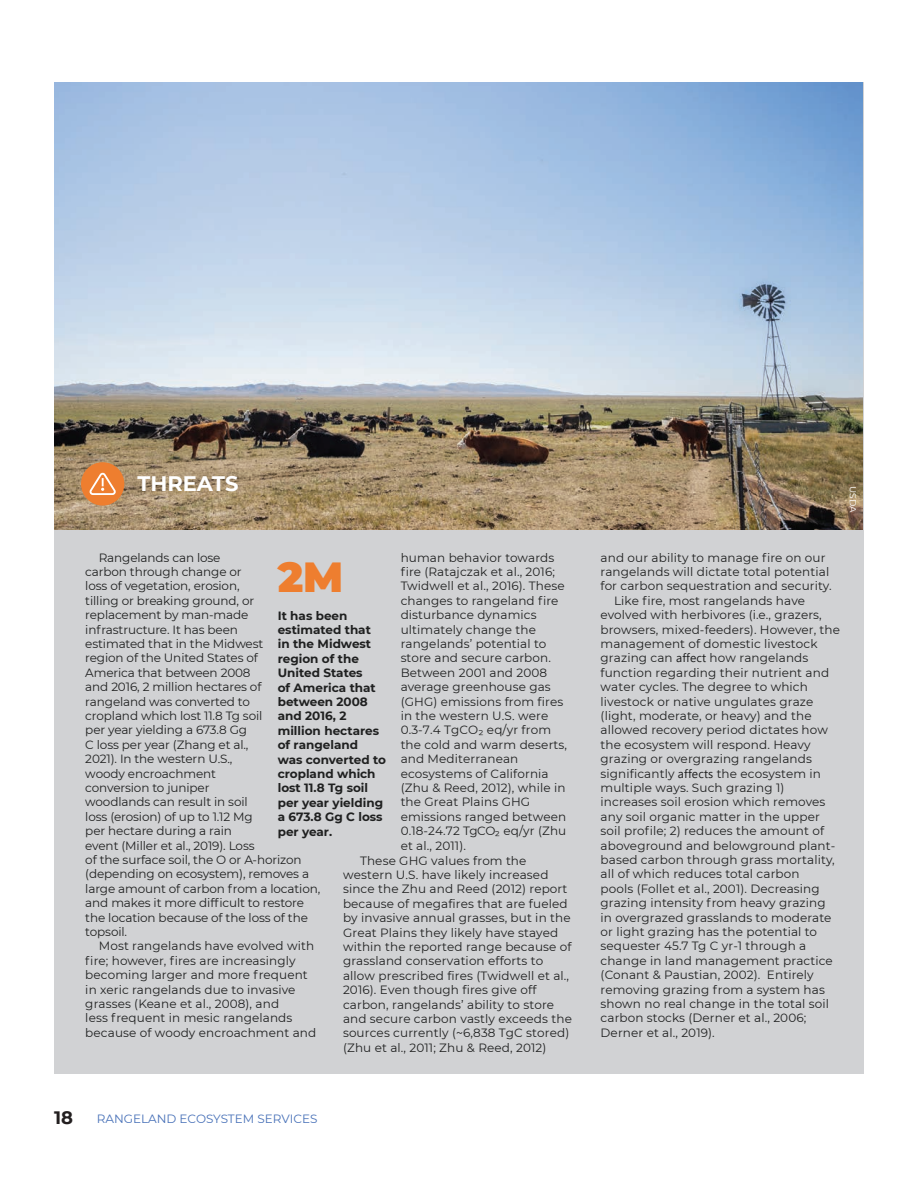
<style>
.page{position:relative;width:918px;height:1188px;background:#fff}
.page>*{position:absolute;margin:0;border:0;box-sizing:border-box;transform-origin:0 0}
.t1{font:900 42px "Montserrat";color:#ee7e2f}
.t2{font:700 21px "Montserrat";color:#fff}
.t3{font:700 18px "Montserrat";color:#231f20}
.t4{font:12px/14.4px "Montserrat";letter-spacing:.01em;color:#1f2020}
.t5{font:12px/14.4px "Montserrat";letter-spacing:-.01em;color:#1f2020}
.t6{font:700 12px/14.4px "Montserrat";color:#1f2020}
.t7{font:12px "Montserrat";color:#4871b8}
.t8{font:9px "Montserrat";color:#fff}
.s1{font-family:"Segoe UI"}
</style>
<div class="page">
<div style="left:54px;top:82px;width:810px;height:992px;background:#d1d2d4"></div>
<img style="left:54px;top:82px;width:809px;height:447px">
<div style="left:81px;top:462px;width:43px;height:44px;background:#ee7e2f;border-radius:50%"></div>
<svg style="left:89px;top:472px;width:27px;height:23px"></svg>
<h2 class="t2" style="left:137px;top:469px;width:103px">THREATS</h2>
<p class="t4" style="left:401px;top:550px;width:155px">human behavior towards</p>
<p class="t4" style="left:401px;top:564px;width:156px">fire (Ratajczak et al., 2016;</p>
<p class="t4" style="left:401px;top:579px;width:166px">Twidwell et al., 2016). These</p>
<p class="t4" style="left:401px;top:593px;width:159px">changes to rangeland fire</p>
<p class="t4" style="left:401px;top:607px;width:137px">disturbance dynamics</p>
<p class="t4" style="left:401px;top:622px;width:137px">ultimately change the</p>
<p class="t4" style="left:401px;top:636px;width:147px">rangelands’ potential to</p>
<p class="t4" style="left:401px;top:651px;width:152px">store and secure carbon.</p>
<p class="t4" style="left:401px;top:665px;width:148px">Between 2001 and 2008</p>
<p class="t4" style="left:401px;top:679px;width:152px">average greenhouse gas</p>
<p class="t4" style="left:401px;top:694px;width:164px">(GHG) emissions from fires</p>
<p class="t4" style="left:401px;top:708px;width:149px">in the western U<span class="s1">.</span>S<span class="s1">.</span> were</p>
<p class="t4" style="left:401px;top:723px;width:152px">0.3-7.4 TgCO2 eq/yr from</p>
<p class="t4" style="left:401px;top:737px;width:168px">the cold and warm deserts,</p>
<p class="t4" style="left:401px;top:751px;width:119px">and Mediterranean</p>
<p class="t4" style="left:401px;top:766px;width:150px">ecosystems of California</p>
<p class="t4" style="left:401px;top:780px;width:166px">(Zhu &amp; Reed, 2012), while in</p>
<p class="t4" style="left:401px;top:795px;width:131px">the Great Plains GHG</p>
<p class="t4" style="left:401px;top:809px;width:167px">emissions ranged between</p>
<p class="t4" style="left:401px;top:823px;width:167px">0.18-24.72 TgCO2 eq/yr (Zhu</p>
<p class="t4" style="left:401px;top:838px;width:67px">et al., 2011).</p>
<p class="t4" style="left:360px;top:853px;width:168px">These GHG values from the</p>
<p class="t4" style="left:343px;top:867px;width:207px">western U<span class="s1">.</span>S<span class="s1">.</span> have likely increased</p>
<p class="t4" style="left:343px;top:882px;width:226px">since the Zhu and Reed (2012) report</p>
<p class="t4" style="left:343px;top:896px;width:226px">because of megafires that are fueled</p>
<p class="t4" style="left:343px;top:910px;width:229px">by invasive annual grasses, but in the</p>
<p class="t4" style="left:343px;top:925px;width:217px">Great Plains they likely have stayed</p>
<p class="t4" style="left:343px;top:939px;width:230px">within the reported range because of</p>
<p class="t4" style="left:343px;top:954px;width:202px">grassland conservation efforts to</p>
<p class="t4" style="left:343px;top:968px;width:228px">allow prescribed fires (Twidwell et al.,</p>
<p class="t4" style="left:343px;top:982px;width:195px">2016). Even though fires give off</p>
<p class="t4" style="left:343px;top:997px;width:213px">carbon, rangelands’ ability to store</p>
<p class="t4" style="left:343px;top:1011px;width:230px">and secure carbon vastly exceeds the</p>
<p class="t4" style="left:343px;top:1026px;width:228px">sources currently (~6,838 TgC stored)</p>
<p class="t4" style="left:343px;top:1040px;width:205px">(Zhu et al., 2011; Zhu &amp; Reed, 2012)</p>
<p class="t5" style="left:85px;top:550px;width:237px;text-indent:14px">Rangelands can lose<br>carbon through change or<br>loss of vegetation, erosion,<br>tilling or breaking ground, or replacement by man-made infrastructure. It has been<br>estimated that in the Midwest<br>region of the United States of<br>America that between 2008<br>and 2016, 2 million hectares of rangeland was converted to<br>cropland which lost 11.8 Tg soil<br>per year yielding a 673.8 Gg<br>C loss per year (Zhang et al.,<br>2021). In the western U<span class="s1">.</span>S<span class="s1">.</span>,<br>woody encroachment<br>conversion to juniper<br>woodlands can result in soil<br>loss (erosion) of up to 1.12 Mg<br>per hectare during a rain<br>event (Miller et al., 2019). Loss<br>of the surface soil, the O or A-horizon (depending on ecosystem), removes a large amount of carbon from a location, and makes it more difficult to restore the location because of the loss of the topsoil.</p>
<p class="t4" style="left:85px;top:939px;width:233px;text-indent:14px">Most rangelands have evolved with fire; however, fires are increasingly becoming larger and more frequent in xeric rangelands due to invasive grasses (Keane et al., 2008), and<br>less frequent in mesic rangelands because of woody encroachment and</p>
<h1 class="t1" style="left:278px;top:546px;width:67px">2M</h1>
<p class="t6" style="left:278px;top:608px;width:110px">It has been estimated that<br>in the Midwest region of the<br>United States<br>of America that between 2008 and 2016, 2 million hectares of rangeland<br>was converted to cropland which lost 11.8 Tg soil per year yielding a 673.8 Gg C loss per year.</p>
<h3 class="t3" style="left:54px;top:1105px;width:20px">18</h3>
<p class="t7" style="left:97px;top:1110px;width:222px">RANGELAND ECOSYSTEM SERVICES</p>
<p class="t8" style="left:859px;top:486px;width:28px;rotate:90deg">USDA</p>
<p class="t4" style="left:601px;top:550px;width:227px">and our ability to manage fire on our</p>
<p class="t4" style="left:601px;top:564px;width:230px">rangelands will dictate total potential</p>
<p class="t4" style="left:601px;top:579px;width:233px">for carbon sequestration and security.</p>
<p class="t4" style="left:614px;top:593px;width:192px">Like fire, most rangelands have</p>
<p class="t4" style="left:601px;top:607px;width:223px">evolved with herbivores (i.e., grazers,</p>
<p class="t4" style="left:601px;top:622px;width:241px">browsers, mixed-feeders). However, the</p>
<p class="t4" style="left:601px;top:636px;width:219px">management of domestic livestock</p>
<p class="t4" style="left:601px;top:651px;width:209px">grazing can <span class="s1">affect</span> how rangelands</p>
<p class="t4" style="left:601px;top:665px;width:230px">function regarding their nutrient and</p>
<p class="t4" style="left:601px;top:679px;width:209px">water cycles. The degree to which</p>
<p class="t4" style="left:601px;top:694px;width:214px">livestock or native ungulates graze</p>
<p class="t4" style="left:601px;top:708px;width:213px">(light, moderate, or heavy) and the</p>
<p class="t4" style="left:601px;top:723px;width:229px">allowed recovery period dictates how</p>
<p class="t4" style="left:601px;top:737px;width:211px">the ecosystem will respond. Heavy</p>
<p class="t4" style="left:601px;top:751px;width:213px">grazing or overgrazing rangelands</p>
<p class="t4" style="left:601px;top:766px;width:222px">significantly <span class="s1">affects</span> the ecosystem in</p>
<p class="t4" style="left:601px;top:780px;width:185px">multiple ways. Such grazing 1)</p>
<p class="t4" style="left:601px;top:795px;width:226px">increases soil erosion which removes</p>
<p class="t4" style="left:601px;top:809px;width:221px">any soil organic matter in the upper</p>
<p class="t4" style="left:601px;top:823px;width:225px">soil profile; 2) reduces the amount of</p>
<p class="t4" style="left:601px;top:838px;width:236px">aboveground and belowground plant-</p>
<p class="t4" style="left:601px;top:852px;width:236px">based carbon through grass mortality,</p>
<p class="t4" style="left:601px;top:867px;width:200px">all of which reduces total carbon</p>
<p class="t4" style="left:601px;top:881px;width:221px">pools (Follet et al., 2001). Decreasing</p>
<p class="t4" style="left:601px;top:895px;width:227px">grazing intensity from heavy grazing</p>
<p class="t4" style="left:601px;top:910px;width:232px">in overgrazed grasslands to moderate</p>
<p class="t4" style="left:601px;top:924px;width:218px">or light grazing has the potential to</p>
<p class="t4" style="left:601px;top:939px;width:207px">sequester 45.7 Tg C yr-1 through a</p>
<p class="t4" style="left:601px;top:953px;width:234px">change in land management practice</p>
<p class="t4" style="left:601px;top:967px;width:215px">(Conant &amp; Paustian, 2002). Entirely</p>
<p class="t4" style="left:601px;top:982px;width:226px">removing grazing from a system has</p>
<p class="t4" style="left:601px;top:996px;width:230px">shown no real change in the total soil</p>
<p class="t4" style="left:601px;top:1011px;width:207px">carbon stocks (Derner et al., 2006;</p>
<p class="t4" style="left:601px;top:1025px;width:116px">Derner et al., 2019).</p>
</div>
